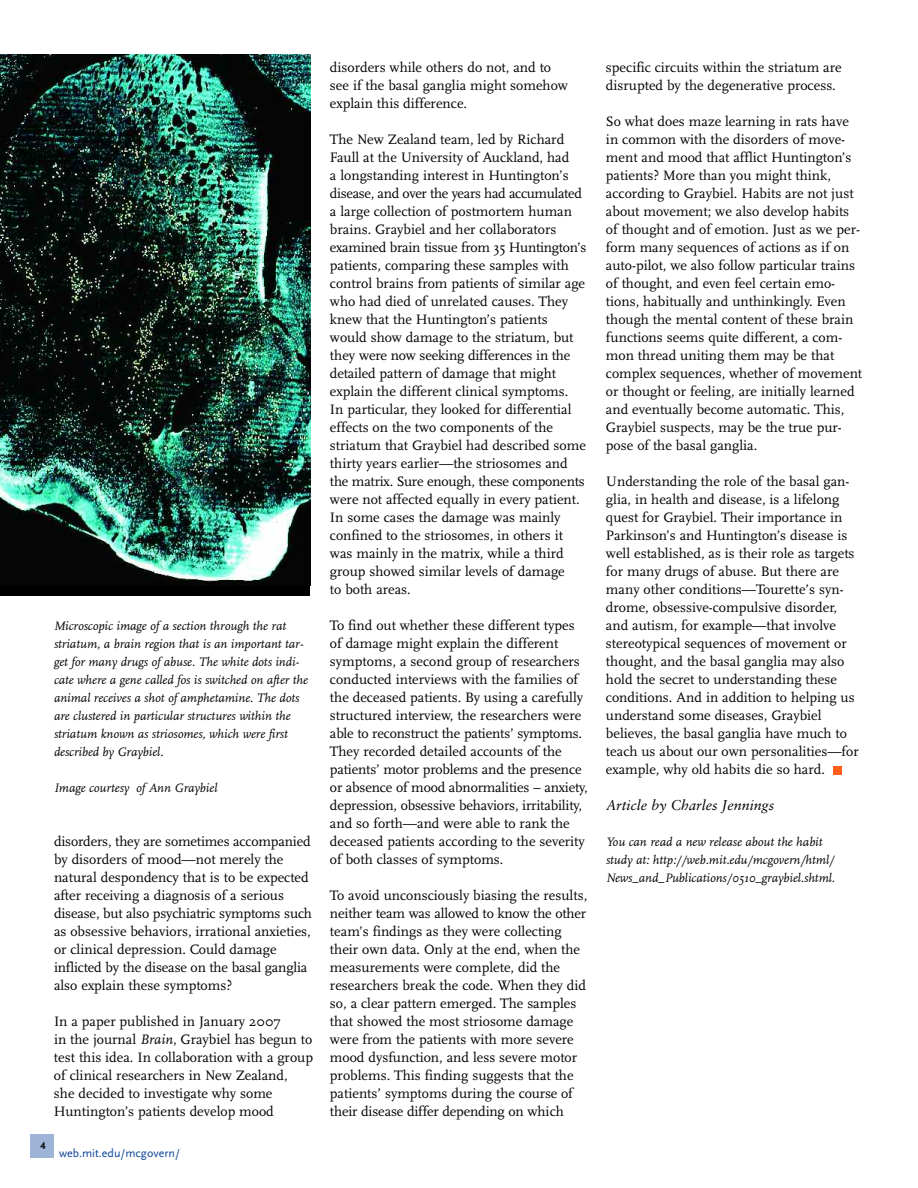
<style>
.page{position:relative;width:918px;height:1188px;background:#fff}
.page>*{position:absolute;margin:0;border:0;box-sizing:border-box;transform-origin:0 0}
.t1{font:14.25px/18px "Scala";color:#000}
.t2{font:italic 14.25px "Sabon";color:#000}
.t3{font:italic 12.75px/18px "Scala";color:#000}
.t4{font:12px "Scala Sans";color:#0b4499}
.t5{font:700 10.5px "Scala Sans Caps";color:#000}
.s1{font-style:italic}
</style>
<div class="page">
<div style="left:31px;top:1134px;width:23px;height:23px;background:#9eb4d6"></div>
<div style="left:833px;top:766px;width:9px;height:9px;background:#fe5e18"></div>
<img style="left:0;top:54px;width:310px;height:532px">
<p class="t3" style="left:54px;top:617px;width:256px">Microscopic image of a section through the rat striatum, a brain region that is an important tar&shy;get for many drugs of abuse. The white dots indi&shy;cate where a gene called fos is switched on after the animal receives a shot of amphetamine. The dots are clustered in particular structures within the striatum known as striosomes, which were first described by Graybiel.</p>
<p class="t3" style="left:54px;top:779px;width:165px">Image courtesy of Ann Graybiel</p>
<p class="t1" style="left:54px;top:832px;width:260px">disorders, they are sometimes accompanied by disorders of mood—not merely the natural despondency that is to be expected after receiving a diagnosis of a serious disease, but also psychiatric symptoms such as obsessive behaviors, irrational anxieties, or clinical depression. Could damage inflicted by the disease on the basal ganglia also explain these symptoms?</p>
<p class="t1" style="left:54px;top:1012px;width:261px">In a paper published in January 2007<br>in the journal <span class="s1">Brain</span>, Graybiel has begun to test this idea. In collaboration with a group of clinical researchers in New Zealand,<br>she decided to investigate why some Huntington’s patients develop mood</p>
<p class="t5" style="left:40px;top:1139px;width:7px">4</p>
<p class="t4" style="left:59px;top:1149px;width:122px">web.mit.edu/mcgovern/</p>
<p class="t1" style="left:330px;top:58px;width:239px">disorders while others do not, and to see if the basal ganglia might somehow explain this difference.</p>
<p class="t1" style="left:330px;top:130px;width:258px">The New Zealand team, led by Richard Faull at the University of Auckland, had<br>a longstanding interest in Huntington’s disease, and over the years had accumulated a large collection of postmortem human brains. Graybiel and her collaborators examined brain tissue from 35 Huntington’s patients, comparing these samples with control brains from patients of similar age who had died of unrelated causes. They knew that the Huntington’s patients would show damage to the striatum, but they were now seeking differences in the detailed pattern of damage that might explain the different clinical symptoms.<br>In particular, they looked for differential effects on the two components of the striatum that Graybiel had described some thirty years earlier—the striosomes and the matrix. Sure enough, these components were not affected equally in every patient.<br>In some cases the damage was mainly confined to the striosomes, in others it was mainly in the matrix, while a third group showed similar levels of damage<br>to both areas.</p>
<p class="t1" style="left:330px;top:616px;width:259px">To find out whether these different types of damage might explain the different symptoms, a second group of researchers conducted interviews with the families of the deceased patients. By using a carefully structured interview, the researchers were able to reconstruct the patients’ symptoms.<br>They recorded detailed accounts of the patients’ motor problems and the presence or absence of mood abnormalities – anxiety, depression, obsessive behaviors, irritability, and so forth—and were able to rank the deceased patients according to the severity of both classes of symptoms.</p>
<p class="t1" style="left:330px;top:886px;width:259px">To avoid unconsciously biasing the results, neither team was allowed to know the other team’s findings as they were collecting their own data. Only at the end, when the measurements were complete, did the researchers break the code. When they did so, a clear pattern emerged. The samples that showed the most striosome damage were from the patients with more severe mood dysfunction, and less severe motor problems. This finding suggests that the patients’ symptoms during the course of their disease differ depending on which</p>
<p class="t1" style="left:606px;top:58px;width:237px">specific circuits within the striatum are disrupted by the degenerative process.</p>
<p class="t1" style="left:606px;top:112px;width:258px">So what does maze learning in rats have in common with the disorders of move&shy;ment and mood that afflict Huntington’s patients? More than you might think, according to Graybiel. Habits are not just about movement; we also develop habits of thought and of emotion. Just as we per&shy;form many sequences of actions as if on auto-pilot, we also follow particular trains of thought, and even feel certain emo&shy;tions, habitually and unthinkingly. Even though the mental content of these brain functions seems quite different, a com&shy;mon thread uniting them may be that complex sequences, whether of movement or thought or feeling, are initially learned and eventually become automatic. This, Graybiel suspects, may be the true pur&shy;pose of the basal ganglia.</p>
<p class="t1" style="left:606px;top:472px;width:254px">Understanding the role of the basal gan&shy;glia, in health and disease, is a lifelong quest for Graybiel. Their importance in Parkinson’s and Huntington’s disease is well established, as is their role as targets for many drugs of abuse. But there are many other conditions—Tourette’s syn&shy;drome, obsessive-compulsive disorder, and autism, for example—that involve stereotypical sequences of movement or thought, and the basal ganglia may also hold the secret to understanding these conditions. And in addition to helping us understand some diseases, Graybiel believes, the basal ganglia have much to teach us about our own personalities—for example, why old habits die so hard.</p>
<p class="t2" style="left:606px;top:799px;width:170px">Article by Charles Jennings</p>
<p class="t3" style="left:606px;top:833px;width:231px">You can read a new release about the habit study at: http://web.mit.edu/mcgovern/html/<br>News_and_Publications/0510_graybiel.shtml.</p>
</div>
